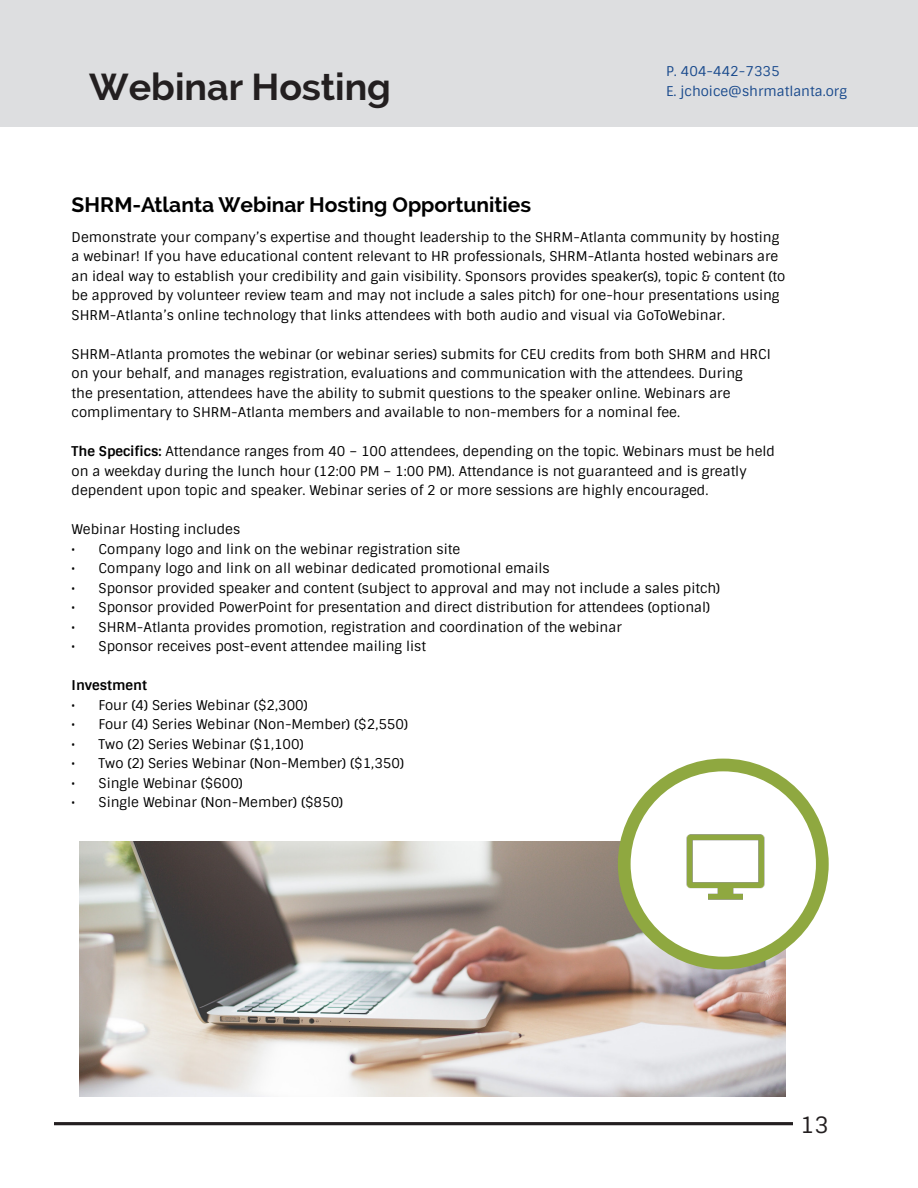
<style>
.page{position:relative;width:918px;height:1188px;background:#fff}
.page>*{position:absolute;margin:0;border:0;box-sizing:border-box;transform-origin:0 0}
.SECTION_TITLE{font:700 37.5px "Raleway";color:#231f20}
.t1{font:22.5px "Sintony";color:#231f20}
.TEAM_NAME{font:700 21px "Raleway";color:#000}
.text_title{font:13.5px/19.5px "Sintony";color:#000}
.t2{font:13.5px "Sintony";color:#18498c}
.text_title-2{font:700 13.5px "Sintony";color:#000}
.s1{font-weight:700}
</style>
<div class="page">
<div style="left:0;top:0;width:918px;height:126px;background:#dddee0"></div>
<hr style="left:54px;top:1122px;width:739px;height:3px;background:#231f20">
<img style="left:79px;top:842px;width:706px;height:255px">
<div style="left:624px;top:765px;width:198px;height:198px;background:#fff;border-radius:50%"></div>
<div style="left:618px;top:759px;width:211px;height:210px;border:13px solid #8fa840;border-radius:50%"></div>
<img style="left:686px;top:834px;width:79px;height:66px">
<p class="SECTION_TITLE" style="left:89px;top:66px;width:303px">Webinar Hosting</p>
<p class="t2" style="left:666px;top:63px;width:115px">P. 404-442-7335</p>
<p class="t2" style="left:666px;top:83px;width:183px">E. jchoice@shrmatlanta.org</p>
<p class="TEAM_NAME" style="left:72px;top:193px;width:461px">SHRM-Atlanta Webinar Hosting Opportunities</p>
<p class="text_title" style="left:72px;top:228px;width:715px">Demonstrate your company’s expertise and thought leadership to the SHRM-Atlanta community by hosting a webinar! If you have educational content relevant to HR professionals, SHRM-Atlanta hosted webinars are an ideal way to establish your credibility and gain visibility. Sponsors provides speaker(s), topic &amp; content (to be approved by volunteer review team and may not include a sales pitch) for one-hour presentations using SHRM-Atlanta’s online technology that links attendees with both audio and visual via GoToWebinar.</p>
<p class="text_title" style="left:72px;top:345px;width:701px">SHRM-Atlanta promotes the webinar (or webinar series) submits for CEU credits from both SHRM and HRCI on your behalf, and manages registration, evaluations and communication with the attendees. During<br>the presentation, attendees have the ability to submit questions to the speaker online. Webinars are complimentary to SHRM-Atlanta members and available to non-members for a nominal fee.</p>
<p class="text_title" style="left:72px;top:442px;width:705px"><span class="s1">The Specifics:</span> Attendance ranges from 40 – 100 attendees, depending on the topic. Webinars must be held on a weekday during the lunch hour (12:00 PM – 1:00 PM). Attendance is not guaranteed and is greatly dependent upon topic and speaker. Webinar series of 2 or more sessions are highly encouraged.</p>
<p class="text_title" style="left:72px;top:520px;width:170px">Webinar Hosting includes</p>
<p class="text_title" style="left:72px;top:540px;width:390px">• Company logo and link on the webinar registration site</p>
<p class="text_title" style="left:72px;top:559px;width:480px">• Company logo and link on all webinar dedicated promotional emails</p>
<p class="text_title" style="left:72px;top:579px;width:650px">• Sponsor provided speaker and content (subject to approval and may not include a sales pitch)</p>
<p class="text_title" style="left:72px;top:598px;width:640px">• Sponsor provided PowerPoint for presentation and direct distribution for attendees (optional)</p>
<p class="text_title" style="left:72px;top:618px;width:552px">• SHRM-Atlanta provides promotion, registration and coordination of the webinar</p>
<p class="text_title" style="left:72px;top:637px;width:356px">• Sponsor receives post-event attendee mailing list</p>
<p class="text_title-2" style="left:72px;top:677px;width:77px">Investment</p>
<p class="text_title" style="left:72px;top:696px;width:238px">• Four (4) Series Webinar ($2,300)</p>
<p class="text_title" style="left:72px;top:715px;width:338px">• Four (4) Series Webinar (Non-Member) ($2,550)</p>
<p class="text_title" style="left:72px;top:735px;width:234px">• Two (2) Series Webinar ($1,100)</p>
<p class="text_title" style="left:72px;top:754px;width:334px">• Two (2) Series Webinar (Non-Member) ($1,350)</p>
<p class="text_title" style="left:72px;top:774px;width:173px">• Single Webinar ($600)</p>
<p class="text_title" style="left:72px;top:793px;width:273px">• Single Webinar (Non-Member) ($850)</p>
<h2 class="t1" style="left:800px;top:1111px;width:30px">13</h2>
</div>
